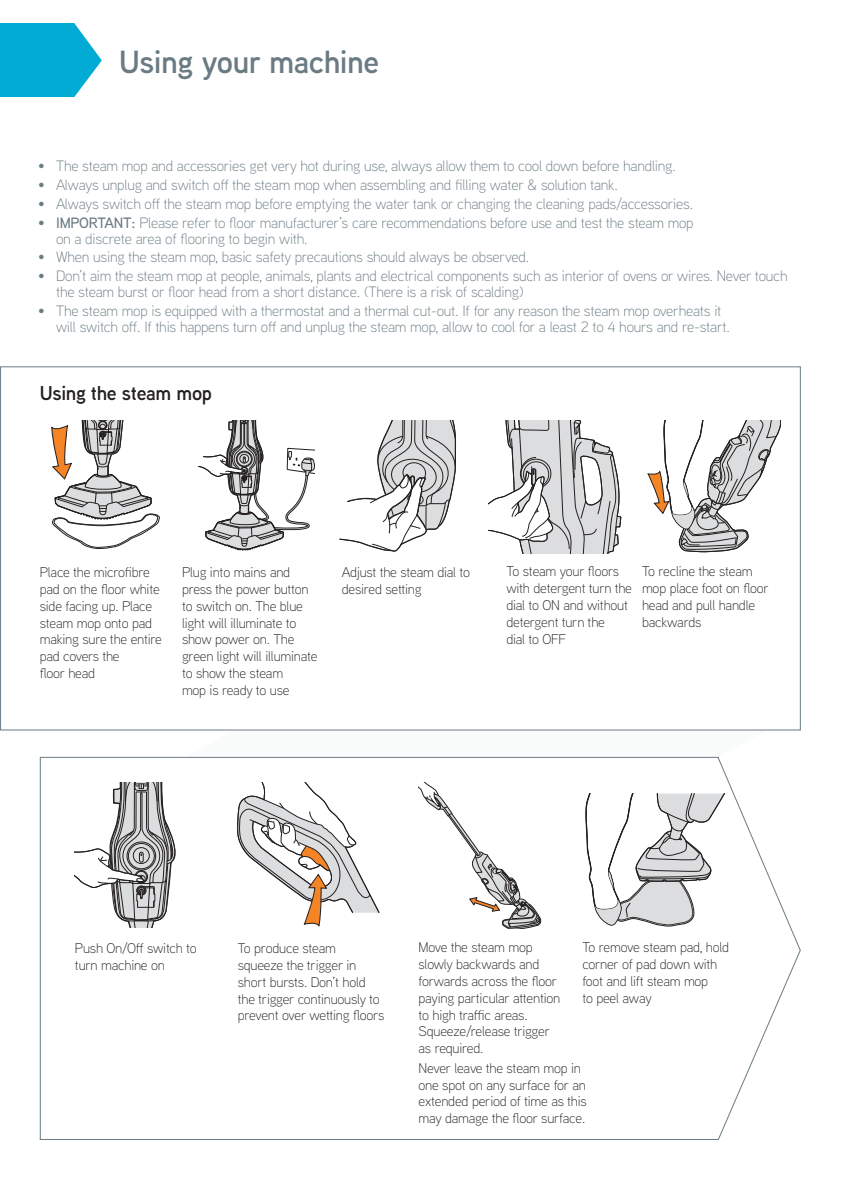
<style>
.page{position:relative;width:842px;height:1191px;background:#fff}
.page>*{position:absolute;margin:0;border:0;box-sizing:border-box;transform-origin:0 0}
.t1{font:600 32px "Vax Aaux Next";letter-spacing:-.015em;color:#6b7b84}
.t2{font:600 20px "Vax Aaux Next";letter-spacing:-.015em;color:#231f20}
.t3{font:300 15px/16px "Vax Aaux Next";letter-spacing:-.015em;color:#6b7b84}
.t4{font:300 14px/16.8px "Vax Aaux Next";letter-spacing:-.015em;color:#231f20}
.s1{font-weight:500}
</style>
<div class="page">
<svg style="left:0;top:23px;width:102px;height:74px;background:#23b6d9"></svg>
<svg style="left:39px;top:756px;width:762px;height:384px"></svg>
<div style="left:0;top:366px;width:801px;height:364px;background:#fff;border:1px solid #6b7b84"></div>
<svg style="left:52px;top:420px;width:108px;height:130px"></svg>
<svg style="left:488px;top:420px;width:133px;height:133px"></svg>
<svg style="left:198px;top:420px;width:116px;height:131px"></svg>
<svg style="left:339px;top:420px;width:117px;height:132px"></svg>
<svg style="left:418px;top:783px;width:123px;height:145px"></svg>
<svg style="left:75px;top:783px;width:137px;height:144px"></svg>
<svg style="left:238px;top:783px;width:142px;height:143px"></svg>
<svg style="left:585px;top:794px;width:140px;height:132px"></svg>
<svg style="left:648px;top:420px;width:132px;height:132px"></svg>
<h1 class="t1" style="left:119px;top:39px;width:262px">Using your machine</h1>
<p class="t3" style="left:38px;top:157px;width:639px">• The steam mop and accessories get very hot during use, always allow them to cool down before handling.</p>
<p class="t3" style="left:38px;top:176px;width:581px">• Always unplug and switch off the steam mop when assembling and filling water &amp; solution tank.</p>
<p class="t3" style="left:38px;top:195px;width:656px">• Always switch off the steam mop before emptying the water tank or changing the cleaning pads/accessories.</p>
<p class="t3" style="left:56px;top:214px;width:639px;text-indent:-18px">• <span class="s1">IMPORTANT:</span> Please refer to floor manufacturer’s care recommendations before use and test the steam mop on a discrete area of flooring to begin with.</p>
<p class="t3" style="left:38px;top:249px;width:492px">• When using the steam mop, basic safety precautions should always be observed.</p>
<p class="t3" style="left:56px;top:267px;width:733px;text-indent:-18px">• Don’t aim the steam mop at people, animals, plants and electrical components such as interior of ovens or wires. Never touch the steam burst or floor head from a short distance. (There is a risk of scalding)</p>
<p class="t3" style="left:56px;top:302px;width:675px;text-indent:-18px">• The steam mop is equipped with a thermostat and a thermal cut-out. If for any reason the steam mop overheats it will switch off. If this happens turn off and unplug the steam mop, allow to cool for a least 2 to 4 hours and re-start.</p>
<h2 class="t2" style="left:40px;top:379px;width:174px">Using the steam mop</h2>
<p class="t4" style="left:182px;top:563px;width:137px">Plug into mains and press the power button to switch on. The blue light will illuminate to show power on. The green light will illuminate to show the steam<br>mop is ready to use</p>
<p class="t4" style="left:342px;top:563px;width:130px">Adjust the steam dial to desired setting</p>
<p class="t4" style="left:642px;top:563px;width:128px">To recline the steam mop place foot on floor head and pull handle backwards</p>
<p class="t4" style="left:40px;top:563px;width:124px">Place the microfibre pad on the floor white side facing up. Place steam mop onto pad making sure the entire pad covers the<br>floor head</p>
<p class="t4" style="left:506px;top:563px;width:127px">To steam your floors with detergent turn the dial to ON and without detergent turn the<br>dial to OFF</p>
<p class="t4" style="left:75px;top:939px;width:123px">Push On/Off switch to turn machine on</p>
<p class="t4" style="left:238px;top:939px;width:148px">To produce steam squeeze the trigger in short bursts. Don’t hold the trigger continuously to prevent over wetting floors</p>
<p class="t4" style="left:582px;top:938px;width:148px">To remove steam pad, hold corner of pad down with foot and lift steam mop<br>to peel away</p>
<p class="t4" style="left:418px;top:938px;width:143px">Move the steam mop slowly backwards and forwards across the floor paying particular attention to high traffic areas.<br>Squeeze/release trigger as required.</p>
<p class="t4" style="left:418px;top:1059px;width:170px">Never leave the steam mop in one spot on any surface for an extended period of time as this may damage the floor surface.</p>
</div>
